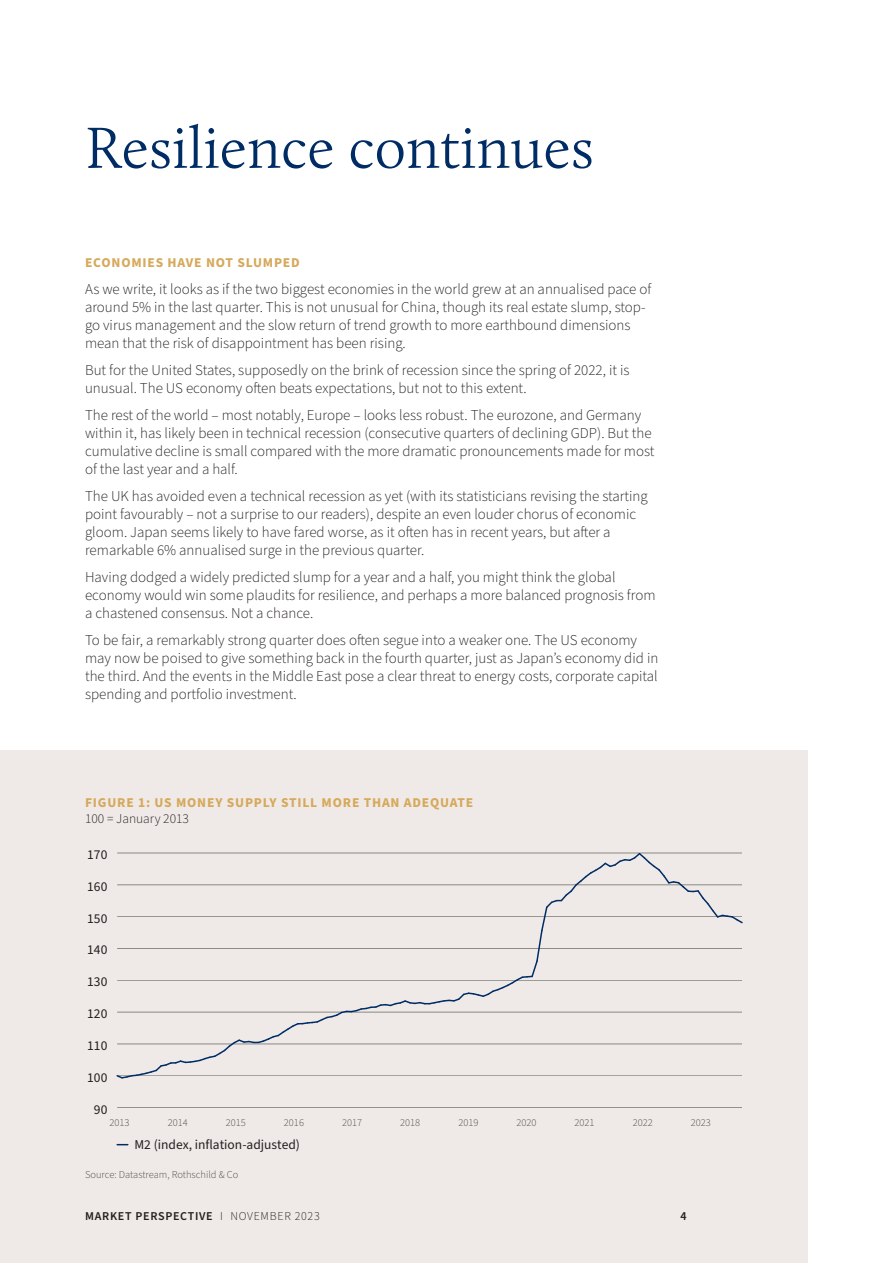
<style>
.page{position:relative;width:893px;height:1263px;background:#fff}
.page>*{position:absolute;margin:0;border:0;box-sizing:border-box;transform-origin:0 0}
.Title_H1{font:300 60px "Calluna";color:#002c65}
.Body_copy{font:300 15px/18px "Source Sans Pro";color:#231f20}
.t1{font:13.5px "Source Sans Pro";color:#231f20}
.Figure_title{font:700 13.5px "Source Sans Pro";letter-spacing:.06em;color:#d6a95b}
.Title_-_subsections___categories{font:700 13.5px "Source Sans Pro";letter-spacing:.06em;color:#d6a95b}
.Figure_title-2{font:300 13.5px "Source Sans Pro";color:#231f20}
.t2{font:600 12px "Source Sans Pro";letter-spacing:.06em;color:#231f20}
.t3{font:300 10.5px "Source Sans Pro";color:#47473d}
.Legal___notes{font:300 10.5px "Source Sans Pro";color:#48483d}
.s1{font-weight:300}
</style>
<div class="page">
<div style="left:0;top:751px;width:808px;height:512px;background:#efeae8"></div>
<hr style="left:117px;top:1107px;width:625px;height:1px;background:#47473d">
<svg style="left:116px;top:852px;width:627px;height:227px"></svg>
<p class="Title_H1" style="left:85px;top:112px;width:510px">Resilience continues</p>
<p class="Title_-_subsections___categories" style="left:85px;top:253px;width:216px">ECONOMIES HAVE NOT SLUMPED</p>
<p class="Body_copy" style="left:85px;top:280px;width:568px">As we write, it looks as if the two biggest economies in the world grew at an annualised pace of around 5% in the last quarter. This is not unusual for China, though its real estate slump, stop&shy;go virus management and the slow return of trend growth to more earthbound dimensions mean that the risk of disappointment has been rising.</p>
<p class="Body_copy" style="left:85px;top:361px;width:546px">But for the United States, supposedly on the brink of recession since the spring of 2022, it is unusual. The US economy often beats expectations, but not to this extent.</p>
<p class="Body_copy" style="left:85px;top:406px;width:571px">The rest of the world – most notably, Europe – looks less robust. The eurozone, and Germany within it, has likely been in technical recession (consecutive quarters of declining GDP). But the cumulative decline is small compared with the more dramatic pronouncements made for most of the last year and a half.</p>
<p class="Body_copy" style="left:85px;top:487px;width:564px">The UK has avoided even a technical recession as yet (with its statisticians revising the starting point favourably – not a surprise to our readers), despite an even louder chorus of economic gloom. Japan seems likely to have fared worse, as it often has in recent years, but after a remarkable 6% annualised surge in the previous quarter.</p>
<p class="Body_copy" style="left:85px;top:568px;width:572px">Having dodged a widely predicted slump for a year and a half, you might think the global economy would win some plaudits for resilience, and perhaps a more balanced prognosis from a chastened consensus. Not a chance.</p>
<p class="Body_copy" style="left:85px;top:631px;width:575px">To be fair, a remarkably strong quarter does often segue into a weaker one. The US economy may now be poised to give something back in the fourth quarter, just as Japan’s economy did in the third. And the events in the Middle East pose a clear threat to energy costs, corporate capital spending and portfolio investment.</p>
<p class="Figure_title" style="left:85px;top:793px;width:390px">FIGURE 1: US MONEY SUPPLY STILL MORE THAN ADEQUATE</p>
<p class="Figure_title-2" style="left:85px;top:810px;width:105px">100 = January 2013</p>
<p class="t1" style="left:87px;top:845px;width:22px">170</p>
<p class="t1" style="left:87px;top:877px;width:22px">160</p>
<p class="t1" style="left:87px;top:909px;width:22px">150</p>
<p class="t1" style="left:87px;top:941px;width:22px">140</p>
<p class="t1" style="left:87px;top:973px;width:22px">130</p>
<p class="t1" style="left:87px;top:1004px;width:22px">120</p>
<p class="t1" style="left:87px;top:1036px;width:22px">110</p>
<p class="t1" style="left:87px;top:1068px;width:22px">100</p>
<p class="t1" style="left:94px;top:1100px;width:15px">90</p>
<p class="t3" style="left:110px;top:1116px;width:22px">2013</p>
<p class="t3" style="left:168px;top:1116px;width:22px">2014</p>
<p class="t3" style="left:226px;top:1116px;width:22px">2015</p>
<p class="t3" style="left:284px;top:1116px;width:22px">2016</p>
<p class="t3" style="left:342px;top:1116px;width:22px">2017</p>
<p class="t3" style="left:400px;top:1116px;width:22px">2018</p>
<p class="t3" style="left:458px;top:1116px;width:22px">2019</p>
<p class="t3" style="left:516px;top:1116px;width:22px">2020</p>
<p class="t3" style="left:575px;top:1116px;width:22px">2021</p>
<p class="t3" style="left:633px;top:1116px;width:22px">2022</p>
<p class="t3" style="left:691px;top:1116px;width:22px">2023</p>
<p class="t1" style="left:134px;top:1135px;width:167px">M2 (index, inflation-adjusted)</p>
<p class="Legal___notes" style="left:85px;top:1167px;width:155px">Source: Datastream, Rothschild &amp; Co</p>
<p class="t2" style="left:85px;top:1207px;width:236px">MARKET PERSPECTIVE <span class="s1">I NOVEMBER 2023</span></p>
<p class="t2" style="left:680px;top:1207px;width:8px">4</p>
</div>
